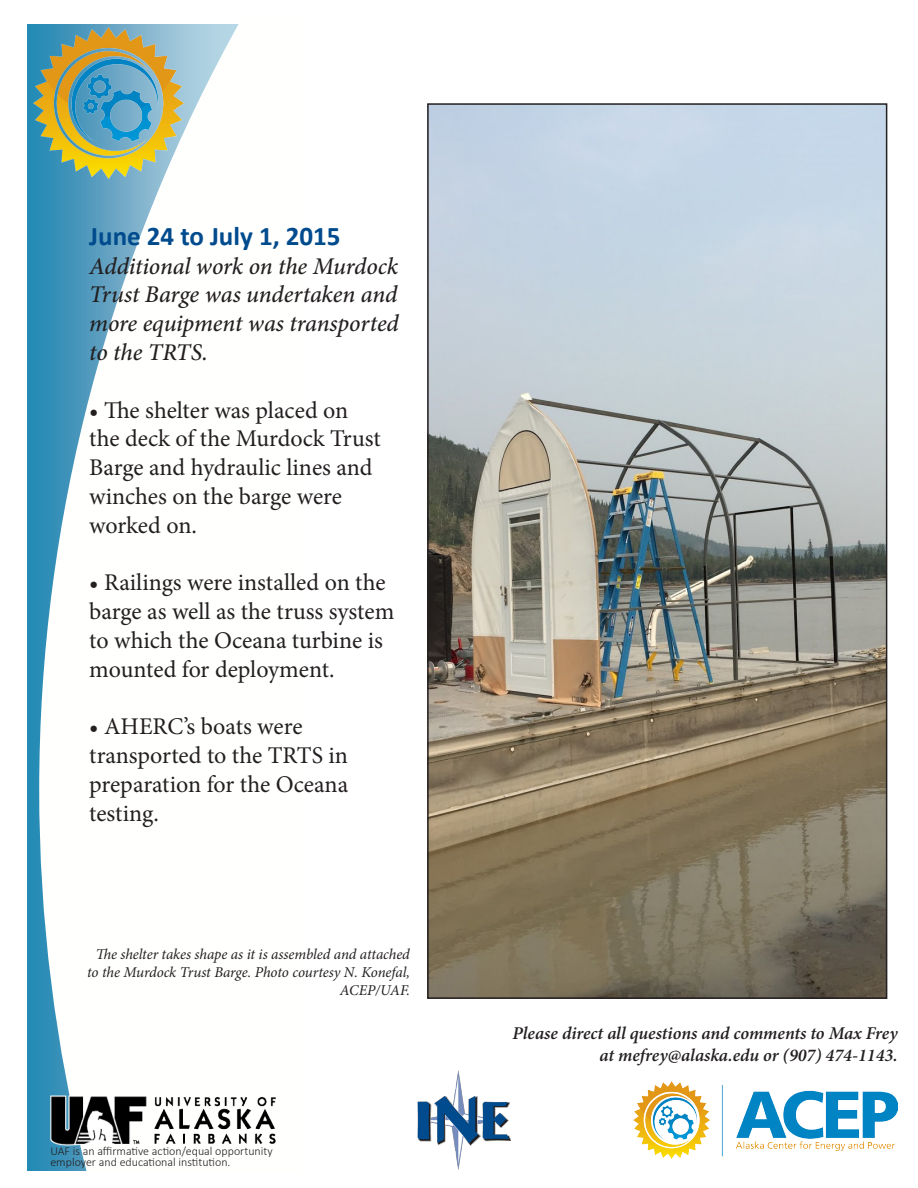
<style>
.page{position:relative;width:918px;height:1188px;background:#fff}
.page>*{position:absolute;margin:0;border:0;box-sizing:border-box;transform-origin:0 0}
.t1{font:700 27px "Calibri";color:#004b8d}
.t2{font:24px/28.8px "Minion Pro";letter-spacing:-.005em;color:#231f20}
.t3{font:italic 500 24px/28.8px "Minion Pro";letter-spacing:-.005em;color:#231f20;text-align:justify}
.t4{font:italic 600 18px/21.6px "Minion Pro";letter-spacing:-.005em;color:#231f20;text-align:right}
.t5{font:italic 15px/18px "Minion Pro";letter-spacing:-.01em;color:#231f20;text-align:right}
.t6{font:300 12px/10.5px "Calibri";color:#231f20}
</style>
<div class="page">
<div style="left:28px;top:24px;width:239px;height:1146px;background:#268cb5"></div>
<svg style="left:39px;top:24px;width:228px;height:1147px;fill:#fffffe"></svg>
<img style="left:633px;top:1082px;width:265px;height:77px">
<img style="left:50px;top:1096px;width:226px;height:49px">
<img style="left:418px;top:1071px;width:93px;height:99px">
<img style="left:34px;top:28px;width:150px;height:151px">
<img style="left:430px;top:106px;width:454px;height:890px">
<p class="t1" style="left:89px;top:219px;width:253px">June 24 to July 1, 2015</p>
<p class="t3" style="left:89px;top:251px;width:311px">Additional work on the Murdock Trust Barge was undertaken and more equipment was transported to the TRTS.</p>
<p class="t2" style="left:89px;top:396px;width:293px">• The shelter was placed on the deck of the Murdock Trust<br>Barge and hydraulic lines and winches on the barge were worked on.</p>
<p class="t2" style="left:89px;top:568px;width:307px">• Railings were installed on the barge as well as the truss system to which the Oceana turbine is mounted for deployment.</p>
<p class="t2" style="left:89px;top:712px;width:260px">• AHERC’s boats were transported to the TRTS in preparation for the Oceana testing.</p>
<p class="t5" style="left:87px;top:945px;width:324px">The shelter takes shape as it is assembled and attached to the Murdock Trust Barge. Photo courtesy N. Konefal,<br>ACEP/UAF.</p>
<p class="t6" style="left:50px;top:1146px;width:224px">UAF is an affirmative action/equal opportunity employer and educational institution.</p>
<p class="t4" style="left:512px;top:1023px;width:387px">Please direct all questions and comments to Max Frey at mefrey@alaska.edu or (907) 474-1143.</p>
</div>
